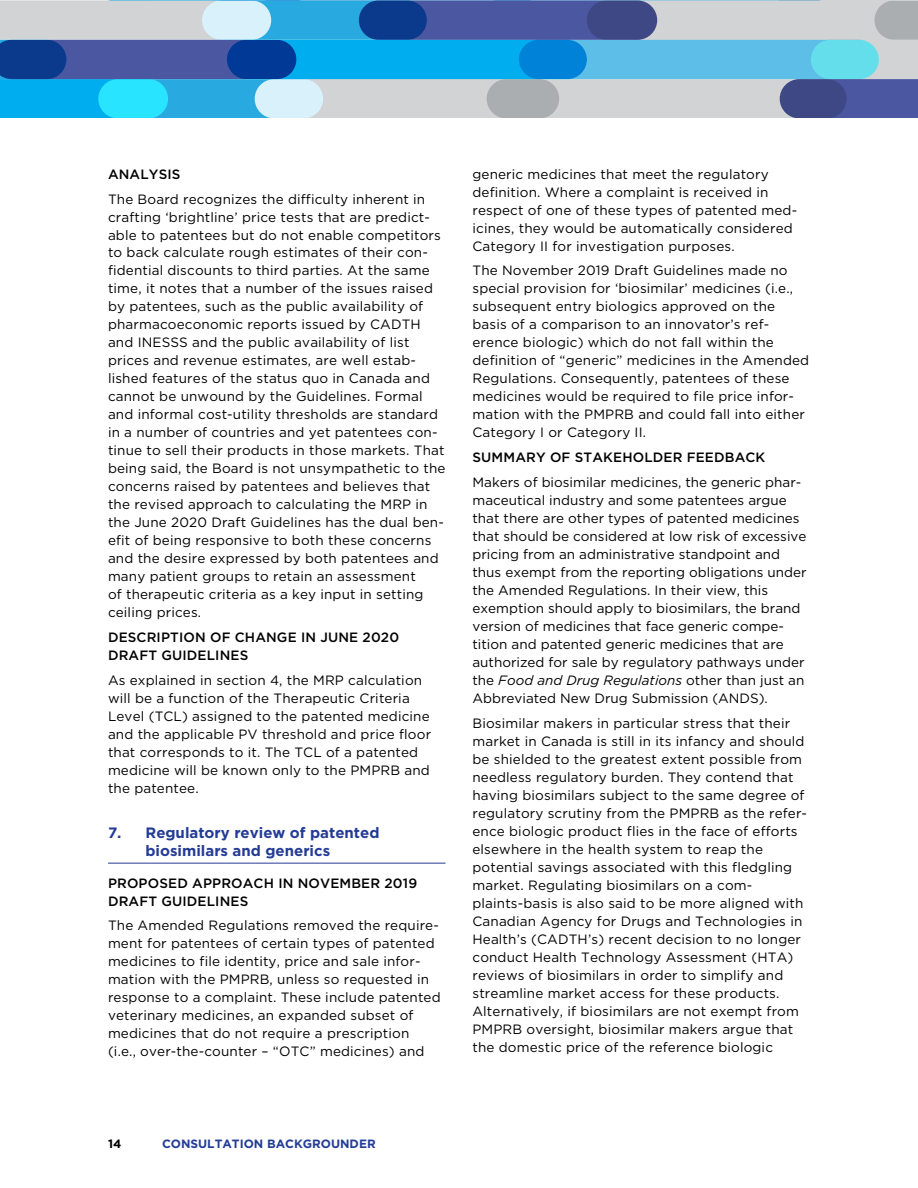
<style>
.page{position:relative;width:918px;height:1188px;background:#fff}
.page>*{position:absolute;margin:0;border:0;box-sizing:border-box;transform-origin:0 0}
.t1{font:700 15px/18px "Gotham HTF";color:#243c96}
.t2{font:13.5px/18px "Gotham HTF";letter-spacing:.01em;color:#000}
.t3{font:500 13.5px/18px "Gotham HTF";letter-spacing:.01em;color:#000}
.t4{font:700 12px "Gotham HTF";color:#243c96}
.t5{font:700 12px "Gotham HTF";color:#000}
.s1{font-style:italic}
</style>
<div class="page">
<svg style="left:0;top:0;width:918px;height:118px;background:#6da6cc"></svg>
<hr style="left:108px;top:863px;width:338px;height:1px;background:#243c96">
<p class="t3" style="left:108px;top:165px;width:74px">ANALYSIS</p>
<p class="t2" style="left:108px;top:190px;width:339px">The Board recognizes the difficulty inherent in crafting ‘brightline’ price tests that are predict&shy;able to patentees but do not enable competitors to back calculate rough estimates of their con&shy;fidential discounts to third parties. At the same time, it notes that a number of the issues raised by patentees, such as the public availability of pharmacoeconomic reports issued by CADTH and INESSS and the public availability of list prices and revenue estimates, are well estab&shy;lished features of the status quo in Canada and cannot be unwound by the Guidelines. Formal and informal cost-utility thresholds are standard in a number of countries and yet patentees con&shy;tinue to sell their products in those markets. That being said, the Board is not unsympathetic to the concerns raised by patentees and believes that the revised approach to calculating the MRP in the June 2020 Draft Guidelines has the dual ben&shy;efit of being responsive to both these concerns and the desire expressed by both patentees and many patient groups to retain an assessment<br>of therapeutic criteria as a key input in setting ceiling prices.</p>
<p class="t3" style="left:108px;top:628px;width:293px">DESCRIPTION OF CHANGE IN JUNE 2020<br>DRAFT GUIDELINES</p>
<p class="t2" style="left:108px;top:671px;width:325px">As explained in section 4, the MRP calculation will be a function of the Therapeutic Criteria Level (TCL) assigned to the patented medicine and the applicable PV threshold and price floor that corresponds to it. The TCL of a patented medicine will be known only to the PMPRB and the patentee.</p>
<p class="t1" style="left:146px;top:823px;width:235px;text-indent:-38px">7. Regulatory review of patented biosimilars and generics</p>
<p class="t3" style="left:108px;top:873px;width:311px">PROPOSED APPROACH IN NOVEMBER 2019<br>DRAFT GUIDELINES</p>
<p class="t2" style="left:108px;top:916px;width:334px">The Amended Regulations removed the require&shy;ment for patentees of certain types of patented medicines to file identity, price and sale infor&shy;mation with the PMPRB, unless so requested in response to a complaint. These include patented veterinary medicines, an expanded subset of medicines that do not require a prescription (i.e., over-the-counter – “OTC” medicines) and</p>
<p class="t2" style="left:472px;top:165px;width:326px">generic medicines that meet the regulatory definition. Where a complaint is received in respect of one of these types of patented med&shy;icines, they would be automatically considered Category II for investigation purposes.</p>
<p class="t2" style="left:472px;top:261px;width:338px">The November 2019 Draft Guidelines made no special provision for ‘biosimilar’ medicines (i.e., subsequent entry biologics approved on the basis of a comparison to an innovator’s ref&shy;erence biologic) which do not fall within the definition of “generic” medicines in the Amended Regulations. Consequently, patentees of these medicines would be required to file price infor&shy;mation with the PMPRB and could fall into either Category I or Category II.</p>
<p class="t3" style="left:472px;top:448px;width:294px">SUMMARY OF STAKEHOLDER FEEDBACK</p>
<p class="t2" style="left:472px;top:473px;width:336px">Makers of biosimilar medicines, the generic phar&shy;maceutical industry and some patentees argue that there are other types of patented medicines that should be considered at low risk of excessive pricing from an administrative standpoint and thus exempt from the reporting obligations under the Amended Regulations. In their view, this exemption should apply to biosimilars, the brand version of medicines that face generic compe&shy;tition and patented generic medicines that are authorized for sale by regulatory pathways under the <span class="s1">Food and Drug Regulations</span> other than just an Abbreviated New Drug Submission (ANDS).</p>
<p class="t2" style="left:472px;top:714px;width:336px">Biosimilar makers in particular stress that their market in Canada is still in its infancy and should be shielded to the greatest extent possible from needless regulatory burden. They contend that having biosimilars subject to the same degree of regulatory scrutiny from the PMPRB as the refer&shy;ence biologic product flies in the face of efforts elsewhere in the health system to reap the potential savings associated with this fledgling market. Regulating biosimilars on a com&shy;plaints-basis is also said to be more aligned with Canadian Agency for Drugs and Technologies in Health’s (CADTH’s) recent decision to no longer conduct Health Technology Assessment (HTA) reviews of biosimilars in order to simplify and streamline market access for these products.<br>Alternatively, if biosimilars are not exempt from PMPRB oversight, biosimilar makers argue that the domestic price of the reference biologic</p>
<p class="t5" style="left:108px;top:1137px;width:15px">14</p>
<p class="t4" style="left:162px;top:1137px;width:215px">CONSULTATION BACKGROUNDER</p>
</div>
